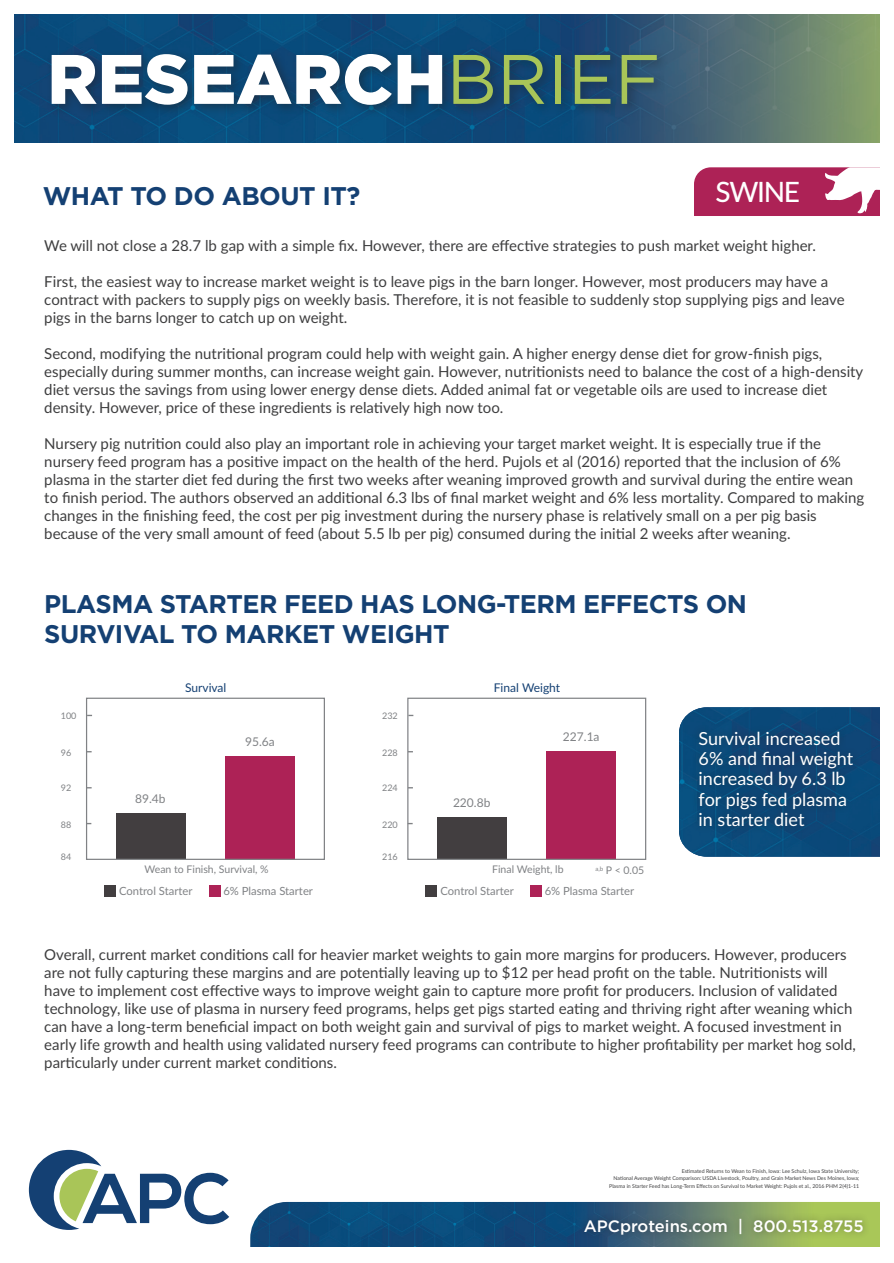
<style>
.page{position:relative;width:894px;height:1263px;background:#fff}
.page>*{position:absolute;margin:0;border:0;box-sizing:border-box;transform-origin:0 0}
.t1{font:900 69.9px "Gotham";color:#fff}
.t2{font:500 28.05px "Lato";letter-spacing:-.05em;color:#fff}
.t3{font:700 25.5px/30.6px "Gotham";letter-spacing:-.02em;color:#144073}
.t4{font:18px/20.2px "Lato";color:#fff}
.t5{font:500 16.5px "Gotham";color:#fff}
.t6{font:15px/18px "Lato";color:#3e3e3f}
.t7{font:12px "Lato";color:#808285}
.t8{font:12px "Lato";color:#144073}
.t9{font:11.25px "Lato";color:#808285}
.t10{font:10.5px "Lato";color:#808285}
.t11{font:9px "Lato";color:#808285}
.t12{font:5.25px "Lato";color:#3e3e3f}
.s1{font-weight:400;color:#a9c558}
</style>
<div class="page">
<img style="left:250px;top:1201px;width:630px;height:46px">
<div style="left:576px;top:1211px;width:294px;height:30px;background:#231f20;opacity:.45"></div>
<img style="left:14px;top:14px;width:866px;height:128px">
<svg style="left:694px;top:167px;width:186px;height:49px"></svg>
<svg style="left:29px;top:1149px;width:200px;height:80px"></svg>
<div style="left:46px;top:48px;width:623px;height:70px;background:#231f20;opacity:.45"></div>
<div style="left:117px;top:813px;width:69px;height:46px;background:#423e40"></div>
<div style="left:225px;top:756px;width:69px;height:103px;background:#ad2256"></div>
<div style="left:86px;top:697px;width:239px;height:163px;border:1px solid #808285"></div>
<div style="left:104px;top:885px;width:11px;height:11px;background:#423e40"></div>
<div style="left:209px;top:885px;width:11px;height:12px;background:#ad2256"></div>
<div style="left:438px;top:817px;width:69px;height:42px;background:#423e40"></div>
<div style="left:546px;top:751px;width:69px;height:108px;background:#ad2256"></div>
<div style="left:407px;top:697px;width:239px;height:163px;border:1px solid #808285"></div>
<div style="left:425px;top:885px;width:11px;height:11px;background:#423e40"></div>
<div style="left:530px;top:885px;width:11px;height:12px;background:#ad2256"></div>
<img style="left:679px;top:707px;width:201px;height:149px">
<div style="left:691px;top:724px;width:169px;height:110px;background:#0e4472"></div>
<p class="t1" style="left:47px;top:31px;width:614px">RESEARCH<span class="s1">BRIEF</span></p>
<p class="t2" style="left:715px;top:171px;width:86px">SWINE</p>
<p class="t6" style="left:44px;top:236px;width:773px">We will not close a 28.7 lb gap with a simple fix. However, there are effective strategies to push market weight higher.</p>
<p class="t6" style="left:44px;top:272px;width:801px">First, the easiest way to increase market weight is to leave pigs in the barn longer. However, most producers may have a contract with packers to supply pigs on weekly basis. Therefore, it is not feasible to suddenly stop supplying pigs and leave pigs in the barns longer to catch up on weight.</p>
<p class="t6" style="left:44px;top:344px;width:820px">Second, modifying the nutritional program could help with weight gain. A higher energy dense diet for grow-finish pigs, especially during summer months, can increase weight gain. However, nutritionists need to balance the cost of a high-density diet versus the savings from using lower energy dense diets. Added animal fat or vegetable oils are used to increase diet density. However, price of these ingredients is relatively high now too.</p>
<p class="t6" style="left:44px;top:434px;width:821px">Nursery pig nutrition could also play an important role in achieving your target market weight. It is especially true if the nursery feed program has a positive impact on the health of the herd. Pujols et al (2016) reported that the inclusion of 6% plasma in the starter diet fed during the first two weeks after weaning improved growth and survival during the entire wean to finish period. The authors observed an additional 6.3 lbs of final market weight and 6% less mortality. Compared to making changes in the finishing feed, the cost per pig investment during the nursery phase is relatively small on a per pig basis because of the very small amount of feed (about 5.5 lb per pig) consumed during the initial 2 weeks after weaning.</p>
<p class="t3" style="left:43px;top:180px;width:319px">WHAT TO DO ABOUT IT?</p>
<p class="t3" style="left:44px;top:588px;width:704px">PLASMA STARTER FEED HAS LONG-TERM EFFECTS ON<br>SURVIVAL TO MARKET WEIGHT</p>
<p class="t8" style="left:493px;top:679px;width:68px">Final Weight</p>
<p class="t8" style="left:185px;top:679px;width:43px">Survival</p>
<p class="t11" style="left:61px;top:709px;width:17px">100</p>
<p class="t11" style="left:382px;top:709px;width:17px">232</p>
<p class="t11" style="left:61px;top:746px;width:12px">96</p>
<p class="t11" style="left:61px;top:781px;width:12px">92</p>
<p class="t11" style="left:61px;top:818px;width:12px">88</p>
<p class="t7" style="left:135px;top:789px;width:32px">89.4b</p>
<p class="t7" style="left:245px;top:732px;width:31px">95.6a</p>
<p class="t11" style="left:382px;top:746px;width:17px">228</p>
<p class="t11" style="left:382px;top:781px;width:17px">224</p>
<p class="t11" style="left:382px;top:818px;width:17px">220</p>
<p class="t7" style="left:453px;top:794px;width:39px">220.8b</p>
<p class="t7" style="left:562px;top:728px;width:38px">227.1a</p>
<p class="t4" style="left:698px;top:727px;width:156px">Survival increased<br>6% and final weight increased by 6.3 lb for pigs fed plasma in starter diet</p>
<p class="t11" style="left:61px;top:850px;width:12px">84</p>
<p class="t11" style="left:382px;top:850px;width:17px">216</p>
<p class="t10" style="left:144px;top:862px;width:125px">Wean to Finish, Survival, %</p>
<p class="t10" style="left:492px;top:862px;width:73px">Final Weight, lb</p>
<p class="t10" style="left:595px;top:862px;width:50px"><sup>a,b</sup> P &lt; 0.05</p>
<p class="t9" style="left:119px;top:883px;width:75px">Control Starter</p>
<p class="t9" style="left:223px;top:883px;width:91px">6% Plasma Starter</p>
<p class="t9" style="left:440px;top:883px;width:75px">Control Starter</p>
<p class="t9" style="left:544px;top:883px;width:91px">6% Plasma Starter</p>
<p class="t6" style="left:44px;top:945px;width:812px">Overall, current market conditions call for heavier market weights to gain more margins for producers. However, producers are not fully capturing these margins and are potentially leaving up to $12 per head profit on the table. Nutritionists will have to implement cost effective ways to improve weight gain to capture more profit for producers. Inclusion of validated technology, like use of plasma in nursery feed programs, helps get pigs started eating and thriving right after weaning which can have a long-term beneficial impact on both weight gain and survival of pigs to market weight. A focused investment in early life growth and health using validated nursery feed programs can contribute to higher profitability per market hog sold, particularly under current market conditions.</p>
<p class="t12" style="left:681px;top:1167px;width:179px">Estimated Returns to Wean to Finish, Iowa: Lee Schulz, Iowa State University;</p>
<p class="t12" style="left:613px;top:1174px;width:247px">National Average Weight Comparison: USDA Livestock, Poultry, and Grain Market News Des Moines, Iowa;</p>
<p class="t12" style="left:609px;top:1182px;width:251px">Plasma in Starter Feed has Long-Term Effects on Survival to Market Weight: Pujols et al., 2016 PHM 2(4)1-11</p>
<p class="t5" style="left:583px;top:1215px;width:281px">APCproteins.com | 800.513.8755</p>
</div>
